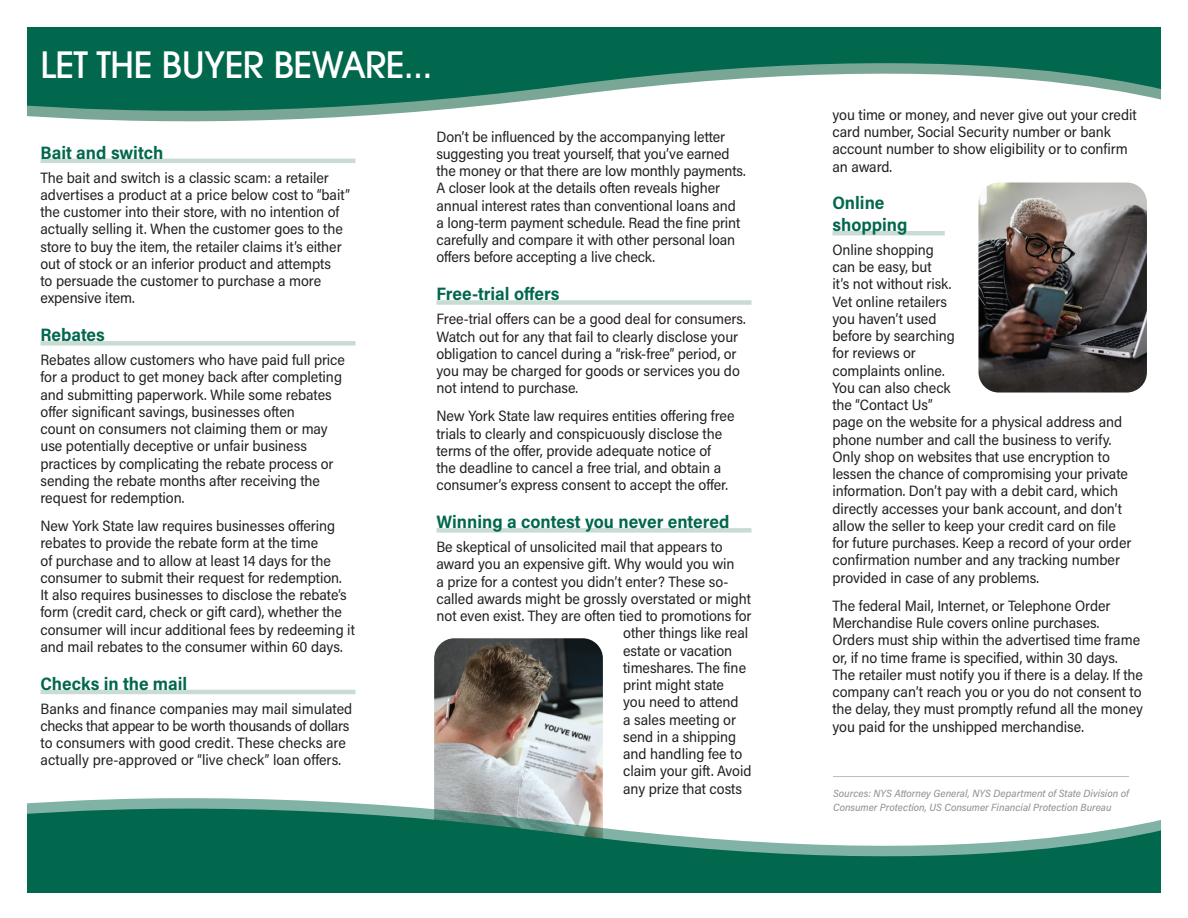
<style>
.page{position:relative;width:1188px;height:918px;background:#fff}
.page>*{position:absolute;margin:0;border:0;box-sizing:border-box;transform-origin:0 0}
.t1{font:500 36px "ITC Avant Garde Pro";letter-spacing:-.02em;color:#fff}
.Inside_Header{font:700 18px/21.6px "Acumin Pro Semi Cond";color:#01674d}
.Body_Ody{font:15px/17.2px "Acumin Pro Semi Cond";letter-spacing:-.005em;color:#231f20}
.Body{font:italic 500 10.5px/13.5px "Acumin Pro Semi Cond";color:#939598}
</style>
<div class="page">
<svg style="left:27px;top:27px;width:1134px;height:95px;fill:#01674d"></svg>
<hr style="left:832px;top:231px;width:113px;height:4px;background:#c9dcd4">
<div style="left:436px;top:300px;width:316px;height:5px;background:#c9dcd4"></div>
<div style="left:436px;top:528px;width:316px;height:5px;background:#c9dcd4"></div>
<img style="left:978px;top:183px;width:169px;height:210px">
<img style="left:434px;top:638px;width:169px;height:131px">
<hr style="left:40px;top:159px;width:316px;height:4px;background:#c9dcd4">
<div style="left:40px;top:341px;width:316px;height:5px;background:#c9dcd4"></div>
<hr style="left:40px;top:690px;width:316px;height:4px;background:#c9dcd4">
<svg style="left:434px;top:769px;width:695px;height:10px"></svg>
<svg style="left:27px;top:779px;width:1134px;height:113px;fill:#01674d"></svg>
<p class="t1" style="left:40px;top:42px;width:394px">LET THE BUYER BEWARE...</p>
<p class="Inside_Header" style="left:40px;top:141px;width:124px">Bait and switch</p>
<p class="Body_Ody" style="left:40px;top:168px;width:311px">The bait and switch is a classic scam: a retailer advertises a product at a price below cost to “bait” the customer into their store, with no intention of actually selling it. When the customer goes to the store to buy the item, the retailer claims it’s either out of stock or an inferior product and attempts<br>to persuade the customer to purchase a more expensive item.</p>
<p class="Inside_Header" style="left:40px;top:323px;width:66px">Rebates</p>
<p class="Body_Ody" style="left:40px;top:351px;width:306px">Rebates allow customers who have paid full price for a product to get money back after completing and submitting paperwork. While some rebates offer significant savings, businesses often<br>count on consumers not claiming them or may use potentially deceptive or unfair business practices by complicating the rebate process or sending the rebate months after receiving the request for redemption.</p>
<p class="Body_Ody" style="left:40px;top:517px;width:316px">New York State law requires businesses offering rebates to provide the rebate form at the time<br>of purchase and to allow at least 14 days for the consumer to submit their request for redemption.<br>It also requires businesses to disclose the rebate’s form (credit card, check or gift card), whether the consumer will incur additional fees by redeeming it and mail rebates to the consumer within 60 days.</p>
<p class="Inside_Header" style="left:40px;top:672px;width:148px">Checks in the mail</p>
<p class="Body_Ody" style="left:40px;top:699px;width:313px">Banks and finance companies may mail simulated checks that appear to be worth thousands of dollars to consumers with good credit. These checks are actually pre-approved or “live check” loan offers.</p>
<p class="Body_Ody" style="left:436px;top:127px;width:311px">Don’t be influenced by the accompanying letter suggesting you treat yourself, that you’ve earned the money or that there are low monthly payments.<br>A closer look at the details often reveals higher annual interest rates than conventional loans and a long-term payment schedule. Read the fine print carefully and compare it with other personal loan offers before accepting a live check.</p>
<p class="Inside_Header" style="left:436px;top:282px;width:124px">Free-trial offers</p>
<p class="Body_Ody" style="left:436px;top:310px;width:311px">Free-trial offers can be a good deal for consumers.<br>Watch out for any that fail to clearly disclose your obligation to cancel during a “risk-free” period, or you may be charged for goods or services you do not intend to purchase.</p>
<p class="Body_Ody" style="left:436px;top:407px;width:300px">New York State law requires entities offering free trials to clearly and conspicuously disclose the terms of the offer, provide adequate notice of<br>the deadline to cancel a free trial, and obtain a consumer’s express consent to accept the offer.</p>
<p class="Inside_Header" style="left:436px;top:510px;width:295px">Winning a contest you never entered</p>
<p class="Body_Ody" style="left:436px;top:538px;width:288px">Be skeptical of unsolicited mail that appears to</p>
<p class="Body_Ody" style="left:436px;top:555px;width:300px">award you an expensive gift. Why would you win</p>
<p class="Body_Ody" style="left:436px;top:572px;width:294px">a prize for a contest you didn’t enter? These so-</p>
<p class="Body_Ody" style="left:436px;top:589px;width:316px">called awards might be grossly overstated or might</p>
<p class="Body_Ody" style="left:436px;top:607px;width:317px">not even exist. They are often tied to promotions for</p>
<p class="Body_Ody" style="left:623px;top:624px;width:127px">other things like real</p>
<p class="Body_Ody" style="left:623px;top:641px;width:111px">estate or vacation</p>
<p class="Body_Ody" style="left:623px;top:658px;width:124px">timeshares. The fine</p>
<p class="Body_Ody" style="left:623px;top:676px;width:102px">print might state</p>
<p class="Body_Ody" style="left:623px;top:693px;width:117px">you need to attend</p>
<p class="Body_Ody" style="left:623px;top:710px;width:114px">a sales meeting or</p>
<p class="Body_Ody" style="left:623px;top:727px;width:115px">send in a shipping</p>
<p class="Body_Ody" style="left:623px;top:745px;width:121px">and handling fee to</p>
<p class="Body_Ody" style="left:623px;top:762px;width:130px">claim your gift. Avoid</p>
<p class="Body_Ody" style="left:623px;top:779px;width:120px">any prize that costs</p>
<p class="Body_Ody" style="left:832px;top:105px;width:306px">you time or money, and never give out your credit card number, Social Security number or bank account number to show eligibility or to confirm an award.</p>
<p class="Inside_Header" style="left:832px;top:191px;width:77px">Online shopping</p>
<p class="Body_Ody" style="left:832px;top:240px;width:300px">Online shopping<br>can be easy, but<br>it’s not without risk.<br>Vet online retailers<br>you haven’t used<br>before by searching<br>for reviews or<br>complaints online.<br>You can also check<br>the “Contact Us”<br>page on the website for a physical address and phone number and call the business to verify.<br>Only shop on websites that use encryption to lessen the chance of compromising your private information. Don’t pay with a debit card, which directly accesses your bank account, and don’t allow the seller to keep your credit card on file for future purchases. Keep a record of your order confirmation number and any tracking number provided in case of any problems.</p>
<p class="Body_Ody" style="left:832px;top:596px;width:312px">The federal Mail, Internet, or Telephone Order Merchandise Rule covers online purchases.<br>Orders must ship within the advertised time frame or, if no time frame is specified, within 30 days.<br>The retailer must notify you if there is a delay. If the company can’t reach you or you do not consent to the delay, they must promptly refund all the money you paid for the unshipped merchandise.</p>
<p class="Body" style="left:833px;top:786px;width:298px">Sources: NYS Attorney General, NYS Department of State Division of<br>Consumer Protection, US Consumer Financial Protection Bureau</p>
</div>
